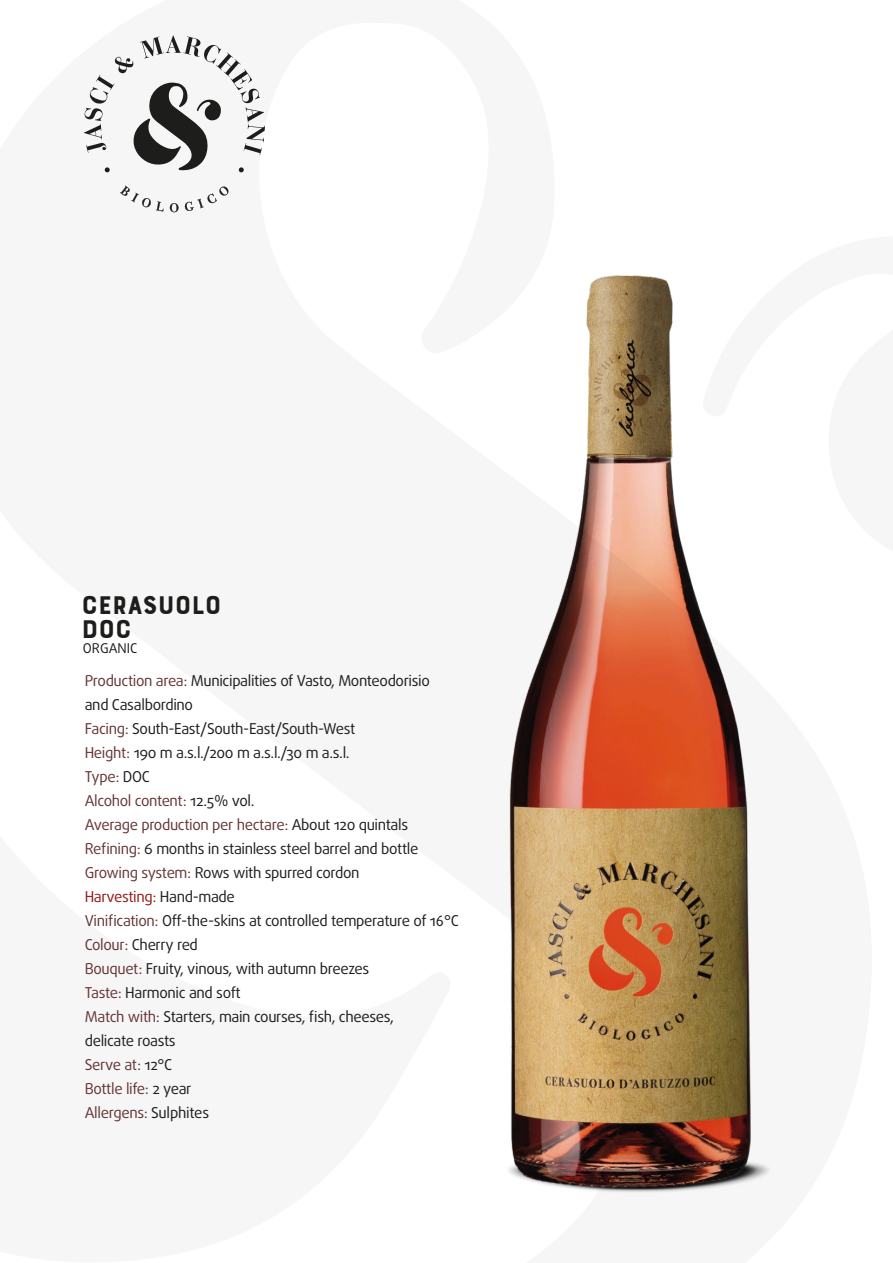
<style>
.page{position:relative;width:893px;height:1263px;background:#fff}
.page>*{position:absolute;margin:0;border:0;box-sizing:border-box;transform-origin:0 0}
.t1{font:27px/24px "Bourton Base";color:#1d1d1b}
.t2{font:15px/24px "Daxline Pro";letter-spacing:-.025em;color:#1d1d21}
.t3{font:13.5px "Daxline Pro";color:#1d1d21}
.s1{color:#653334}
.s2{color:#911913}
</style>
<div class="page">
<img style="left:508px;top:275px;width:263px;height:918px">
<svg style="left:120px;top:185px;width:44px;height:27px"></svg>
<svg style="left:170px;top:203px;width:9px;height:9px"></svg>
<svg style="left:185px;top:186px;width:44px;height:25px"></svg>
<svg style="left:84px;top:35px;width:181px;height:137px"></svg>
<h1 class="t1" style="left:81px;top:593px;width:142px">CERASUOLO<br>DOC</h1>
<p class="t3" style="left:83px;top:639px;width:56px">ORGANIC</p>
<p class="t2" style="left:85px;top:669px;width:375px"><span class="s1">Production area:</span> Municipalities of Vasto, Monteodorisio<br>and Casalbordino<br><span class="s1">Facing:</span> South-East/South-East/South-West<br><span class="s1">Height:</span> 190 m a.s.l./200 m a.s.l./30 m a.s.l.<br><span class="s1">Type:</span> DOC<br><span class="s1">Alcohol content:</span> 12.5% vol.<br><span class="s1">Average production per hectare:</span> About 120 quintals <span class="s1">Refining:</span> 6 months in stainless steel barrel and bottle <span class="s1">Growing system:</span> Rows with spurred cordon<br><span class="s2">Harvesting:</span> Hand-made<br><span class="s1">Vinification:</span> Off-the-skins at controlled temperature of 16°C <span class="s1">Colour:</span> Cherry red<br><span class="s1">Bouquet:</span> Fruity, vinous, with autumn breezes<br><span class="s1">Taste:</span> Harmonic and soft<br><span class="s1">Match with:</span> Starters, main courses, fish, cheeses,<br>delicate roasts<br><span class="s1">Serve at:</span> 12°C<br><span class="s1">Bottle life:</span> 2 year<br><span class="s1">Allergens:</span> Sulphites</p>
</div>
